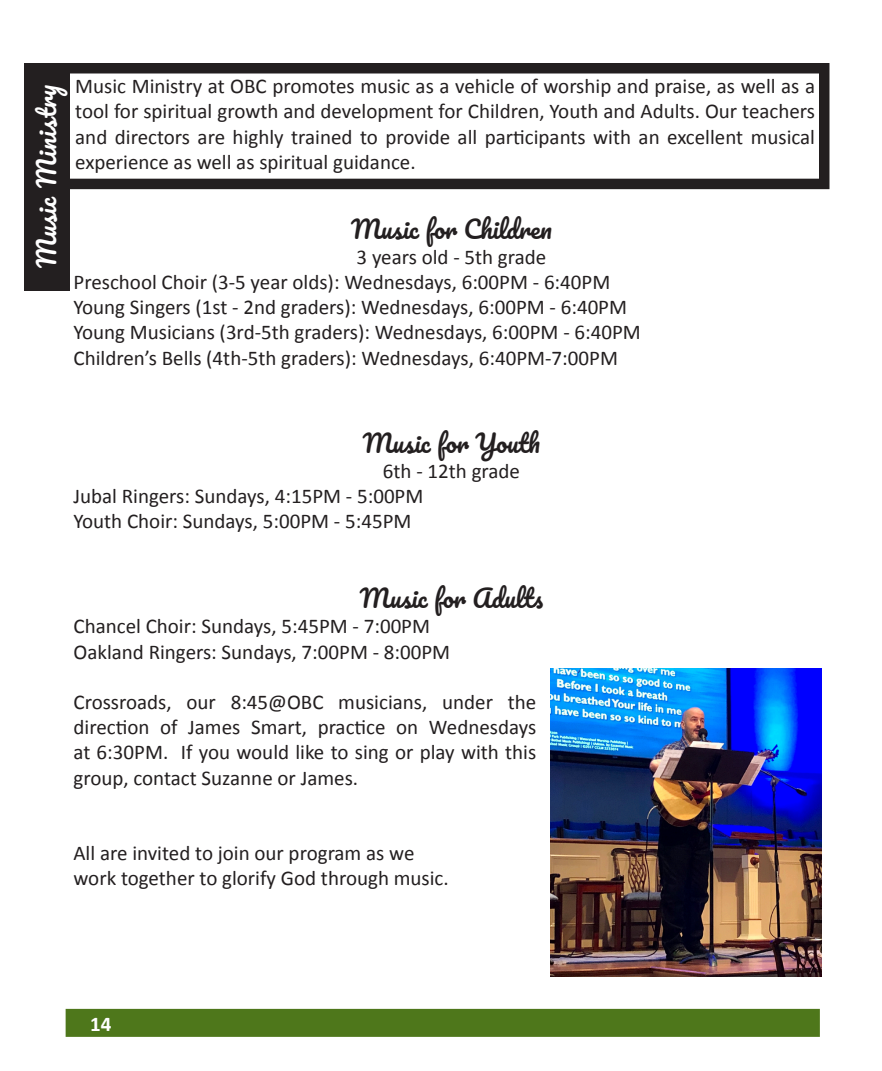
<style>
.page{position:relative;width:882px;height:1071px;background:#fff}
.page>*{position:absolute;margin:0;border:0;box-sizing:border-box;transform-origin:0 0}
.t1{font:24.5px "Pacifico";color:#231f20}
.t2{font:24.5px "Pacifico";color:#fff}
.t3{font:21px/25.2px "Calibri";color:#231f20;text-align:justify}
.t4{font:700 21px "Calibri";color:#fff}
</style>
<div class="page">
<div style="left:54px;top:63px;width:776px;height:126px;border:10px solid #231f20"></div>
<div style="left:66px;top:1009px;width:754px;height:28px;background:#4e771b;border:2px solid #4e771b"></div>
<div style="left:24px;top:63px;width:46px;height:227px;background:#231f20"></div>
<img style="left:551px;top:668px;width:270px;height:308px">
<p class="t3" style="left:75px;top:74px;width:741px">Music Ministry at OBC promotes music as a vehicle of worship and praise, as well as a tool for spiritual growth and development for Children, Youth and Adults. Our teachers and directors are highly trained to provide all participants with an excellent musical experience as well as spiritual guidance.</p>
<p class="t2" style="left:34px;top:268px;width:185px;rotate:-90deg">Music Ministry</p>
<p class="t1" style="left:351px;top:216px;width:202px">Music for Children</p>
<p class="t3" style="left:357px;top:244px;width:191px">3 years old - 5th grade</p>
<p class="t3" style="left:74px;top:270px;width:538px">Preschool Choir (3-5 year olds): Wednesdays, 6:00PM - 6:40PM</p>
<p class="t3" style="left:74px;top:295px;width:555px">Young Singers (1st - 2nd graders): Wednesdays, 6:00PM - 6:40PM</p>
<p class="t3" style="left:74px;top:320px;width:569px">Young Musicians (3rd-5th graders): Wednesdays, 6:00PM - 6:40PM</p>
<p class="t3" style="left:74px;top:345px;width:546px">Children’s Bells (4th-5th graders): Wednesdays, 6:40PM-7:00PM</p>
<p class="t1" style="left:363px;top:430px;width:179px">Music for Youth</p>
<p class="t3" style="left:383px;top:459px;width:139px">6th - 12th grade</p>
<p class="t3" style="left:74px;top:484px;width:351px">Jubal Ringers: Sundays, 4:15PM - 5:00PM</p>
<p class="t3" style="left:74px;top:509px;width:340px">Youth Choir: Sundays, 5:00PM - 5:45PM</p>
<p class="t1" style="left:360px;top:585px;width:185px">Music for Adults</p>
<p class="t3" style="left:74px;top:614px;width:358px">Chancel Choir: Sundays, 5:45PM - 7:00PM</p>
<p class="t3" style="left:74px;top:639px;width:378px">Oakland Ringers: Sundays, 7:00PM - 8:00PM</p>
<p class="t3" style="left:74px;top:690px;width:464px">Crossroads, our 8:45@OBC musicians, under the direction of James Smart, practice on Wednesdays at 6:30PM. If you would like to sing or play with this group, contact Suzanne or James.</p>
<p class="t3" style="left:74px;top:841px;width:377px">All are invited to join our program as we work together to glorify God through music.</p>
<p class="t4" style="left:90px;top:1010px;width:23px">14</p>
</div>
